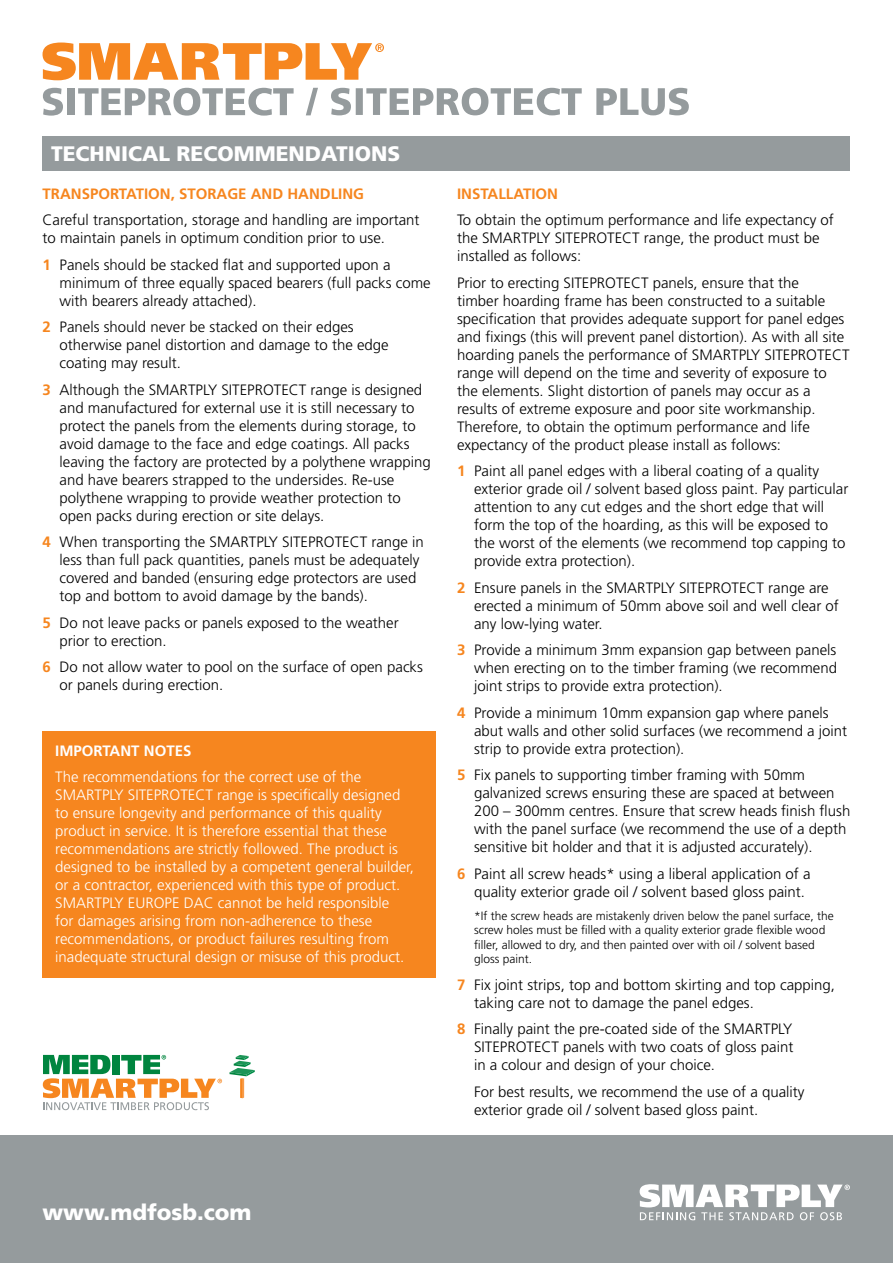
<style>
.page{position:relative;width:893px;height:1263px;background:#fff}
.page>*{position:absolute;margin:0;border:0;box-sizing:border-box;transform-origin:0 0}
.t1{font:900 22.05px "Frutiger";color:#fff}
.t2{font:900 21px "Frutiger";color:#fff}
.t3{font:300 15px/18px "Frutiger";color:#000}
.t4{font:300 15px/18px "Frutiger";color:#fff}
.t5{font:700 15px "Frutiger";color:#f6861f}
.t6{font:700 15px "Frutiger";color:#fff}
.t7{font:300 12px/14.4px "Frutiger";color:#000}
.s1{font-weight:700;color:#f6861f}
</style>
<div class="page">
<div style="left:0;top:1135px;width:893px;height:128px;background:#959b9d"></div>
<div style="left:43px;top:136px;width:807px;height:34px;background:#959b9d"></div>
<svg style="left:640px;top:1184px;width:210px;height:36px"></svg>
<svg style="left:43px;top:1055px;width:179px;height:55px"></svg>
<svg style="left:230px;top:1055px;width:25px;height:43px"></svg>
<hr style="left:240px;top:1079px;width:3px;height:19px;background:#f6861f">
<svg style="left:43px;top:43px;width:341px;height:37px"></svg>
<svg style="left:43px;top:88px;width:20px;height:28px"></svg>
<div style="left:68px;top:88px;width:7px;height:27px;background:#959b9d"></div>
<svg style="left:78px;top:88px;width:216px;height:28px"></svg>
<svg style="left:306px;top:88px;width:383px;height:27px"></svg>
<div style="left:43px;top:731px;width:393px;height:247px;background:#f6861f"></div>
<h2 class="t2" style="left:51px;top:141px;width:351px">TECHNICAL RECOMMENDATIONS</h2>
<p class="t5" style="left:43px;top:185px;width:323px">TRANSPORTATION, STORAGE AND HANDLING</p>
<p class="t3" style="left:43px;top:211px;width:379px">Careful transportation, storage and handling are important to maintain panels in optimum condition prior to use.</p>
<p class="t3" style="left:60px;top:256px;width:373px;text-indent:-17px"><span class="s1">1</span> Panels should be stacked flat and supported upon a minimum of three equally spaced bearers (full packs come with bearers already attached).</p>
<p class="t3" style="left:60px;top:318px;width:331px;text-indent:-17px"><span class="s1">2</span> Panels should never be stacked on their edges otherwise panel distortion and damage to the edge coating may result.</p>
<p class="t3" style="left:60px;top:381px;width:373px;text-indent:-17px"><span class="s1">3</span> Although the SMARTPLY SITEPROTECT range is designed and manufactured for external use it is still necessary to protect the panels from the elements during storage, to avoid damage to the face and edge coatings. All packs leaving the factory are protected by a polythene wrapping and have bearers strapped to the undersides. Re-use polythene wrapping to provide weather protection to open packs during erection or site delays.</p>
<p class="t3" style="left:60px;top:533px;width:366px;text-indent:-17px"><span class="s1">4</span> When transporting the SMARTPLY SITEPROTECT range in less than full pack quantities, panels must be adequately covered and banded (ensuring edge protectors are used top and bottom to avoid damage by the bands).</p>
<p class="t3" style="left:60px;top:614px;width:341px;text-indent:-17px"><span class="s1">5</span> Do not leave packs or panels exposed to the weather prior to erection.</p>
<p class="t3" style="left:60px;top:658px;width:365px;text-indent:-17px"><span class="s1">6</span> Do not allow water to pool on the surface of open packs or panels during erection.</p>
<p class="t6" style="left:55px;top:742px;width:138px">IMPORTANT NOTES</p>
<p class="t4" style="left:55px;top:768px;width:360px">The recommendations for the correct use of the SMARTPLY SITEPROTECT range is specifically designed to ensure longevity and performance of this quality product in service. It is therefore essential that these recommendations are strictly followed. The product is designed to be installed by a competent general builder, or a contractor, experienced with this type of product.<br>SMARTPLY EUROPE DAC cannot be held responsible<br>for damages arising from non-adherence to these recommendations, or product failures resulting from inadequate structural design or misuse of this product.</p>
<p class="t5" style="left:457px;top:185px;width:102px">INSTALLATION</p>
<p class="t3" style="left:457px;top:211px;width:378px">To obtain the optimum performance and life expectancy of the SMARTPLY SITEPROTECT range, the product must be installed as follows:</p>
<p class="t3" style="left:457px;top:274px;width:394px">Prior to erecting SITEPROTECT panels, ensure that the<br>timber hoarding frame has been constructed to a suitable specification that provides adequate support for panel edges and fixings (this will prevent panel distortion). As with all site hoarding panels the performance of SMARTPLY SITEPROTECT range will depend on the time and severity of exposure to the elements. Slight distortion of panels may occur as a results of extreme exposure and poor site workmanship.<br>Therefore, to obtain the optimum performance and life expectancy of the product please install as follows:</p>
<p class="t3" style="left:474px;top:462px;width:376px;text-indent:-17px"><span class="s1">1</span> Paint all panel edges with a liberal coating of a quality exterior grade oil / solvent based gloss paint. Pay particular attention to any cut edges and the short edge that will form the top of the hoarding, as this will be exposed to the worst of the elements (we recommend top capping to provide extra protection).</p>
<p class="t3" style="left:474px;top:579px;width:366px;text-indent:-17px"><span class="s1">2</span> Ensure panels in the SMARTPLY SITEPROTECT range are erected a minimum of 50mm above soil and well clear of any low-lying water.</p>
<p class="t3" style="left:474px;top:641px;width:364px;text-align:justify;text-indent:-17px"><span class="s1">3</span> Provide a minimum 3mm expansion gap between panels when erecting on to the timber framing (we recommend joint strips to provide extra protection).</p>
<p class="t3" style="left:474px;top:704px;width:375px;text-indent:-17px"><span class="s1">4</span> Provide a minimum 10mm expansion gap where panels abut walls and other solid surfaces (we recommend a joint strip to provide extra protection).</p>
<p class="t3" style="left:474px;top:766px;width:378px;text-indent:-17px"><span class="s1">5</span> Fix panels to supporting timber framing with 50mm galvanized screws ensuring these are spaced at between 200 – 300mm centres. Ensure that screw heads finish flush with the panel surface (we recommend the use of a depth sensitive bit holder and that it is adjusted accurately).</p>
<p class="t3" style="left:474px;top:865px;width:338px;text-indent:-17px"><span class="s1">6</span> Paint all screw heads* using a liberal application of a quality exterior grade oil / solvent based gloss paint.</p>
<p class="t7" style="left:474px;top:909px;width:361px">*If the screw heads are mistakenly driven below the panel surface, the screw holes must be filled with a quality exterior grade flexible wood filler, allowed to dry, and then painted over with oil / solvent based gloss paint.</p>
<p class="t3" style="left:474px;top:976px;width:362px;text-indent:-17px"><span class="s1">7</span> Fix joint strips, top and bottom skirting and top capping, taking care not to damage the panel edges.</p>
<p class="t3" style="left:474px;top:1020px;width:321px;text-align:justify;text-indent:-17px"><span class="s1">8</span> Finally paint the pre-coated side of the SMARTPLY SITEPROTECT panels with two coats of gloss paint in a colour and design of your choice.</p>
<p class="t3" style="left:474px;top:1083px;width:332px">For best results, we recommend the use of a quality exterior grade oil / solvent based gloss paint.</p>
<h1 class="t1" style="left:43px;top:1199px;width:211px">www.mdfosb.com</h1>
</div>
